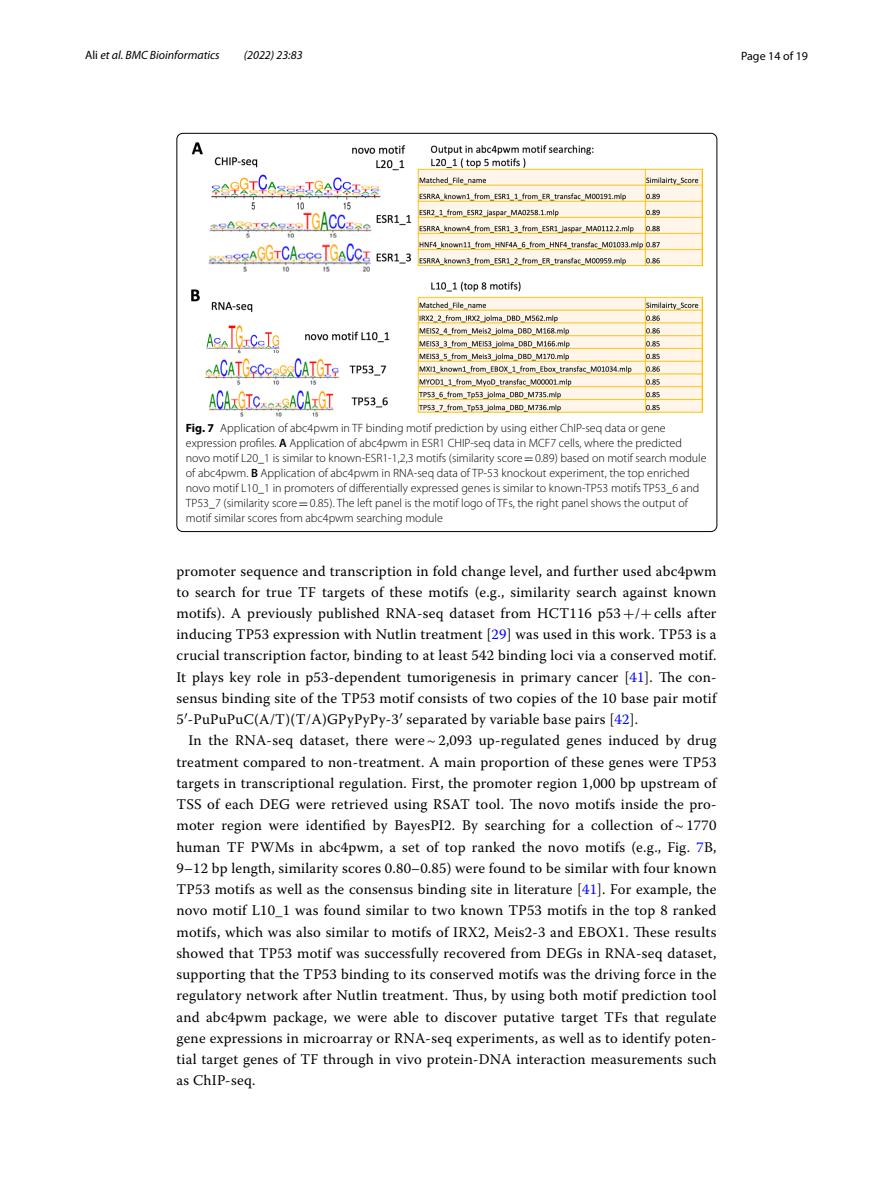
<style>
.page{position:relative;width:893px;height:1187px;background:#fff}
.page>*{position:absolute;margin:0;border:0;box-sizing:border-box;transform-origin:0 0}
.t1{font:14.7px/21.1px "Warnock Pro";letter-spacing:.015em;color:#000;text-align:justify}
.t2{font:300 12px/15px "Myriad Pro";color:#000}
.t3{font:italic 12px "Myriad Pro";color:#000}
.t4{font:12px "Myriad Pro";color:#000}
.s1{font-style:normal}
.s2{font-weight:700}
.s3{font-weight:600}
.s4{font-family:"MTSY";font-weight:400}
.s5{font-family:"MTSY"}
.s6{color:#00f}
</style>
<div class="page">
<img style="left:192px;top:142px;width:510px;height:275px">
<p class="t3" style="left:85px;top:48px;width:136px"><span class="s1">Ali</span> et al. BMC Bioinformatics</p>
<p class="t3" style="left:244px;top:48px;width:60px">(2022) 23:83</p>
<p class="t4" style="left:741px;top:48px;width:68px">Page 14 of 19</p>
<p class="t2" style="left:186px;top:421px;width:522px"><span class="s2">Fig. 7</span> Application of abc4pwm in TF binding motif prediction by using either ChIP-seq data or gene expression profiles. <span class="s3">A</span> Application of abc4pwm in ESR1 CHIP-seq data in MCF7 cells, where the predicted novo motif L20_1 is similar to known-ESR1-1,2,3 motifs (similarity score<span class="s4">=</span>0.89) based on motif search module of abc4pwm. <span class="s3">B</span> Application of abc4pwm in RNA-seq data of TP-53 knockout experiment, the top enriched novo motif L10_1 in promoters of differentially expressed genes is similar to known-TP53 motifs TP53_6 and TP53_7 (similarity score<span class="s4">=</span>0.85). The left panel is the motif logo of TFs, the right panel shows the output of motif similar scores from abc4pwm searching module</p>
<p class="t1" style="left:176px;top:559px;width:542px">promoter sequence and transcription in fold change level, and further used abc4pwm to search for true TF targets of these motifs (e.g., similarity search against known motifs). A previously published RNA-seq dataset from HCT116 p53<span class="s5">+</span>/<span class="s5">+</span>cells after inducing TP53 expression with Nutlin treatment [<span class="s6">29</span>] was used in this work. TP53 is a crucial transcription factor, binding to at least 542 binding loci via a conserved motif.<br>It plays key role in p53-dependent tumorigenesis in primary cancer [<span class="s6">41</span>]. The con&shy;sensus binding site of the TP53 motif consists of two copies of the 10 base pair motif 5 -PuPuPuC(A/T)(T/A)GPyPyPy-3 separated by variable base pairs [<span class="s6">42</span>].</p>
<p class="t1" style="left:176px;top:729px;width:542px;text-indent:12px">In the RNA-seq dataset, there were~2,093 up-regulated genes induced by drug treatment compared to non-treatment. A main proportion of these genes were TP53 targets in transcriptional regulation. First, the promoter region 1,000 bp upstream of TSS of each DEG were retrieved using RSAT tool. The novo motifs inside the pro&shy;moter region were identified by BayesPI2. By searching for a collection of~1770 human TF PWMs in abc4pwm, a set of top ranked the novo motifs (e.g., Fig. <span class="s6">7</span>B, 9–12 bp length, similarity scores 0.80–0.85) were found to be similar with four known TP53 motifs as well as the consensus binding site in literature [<span class="s6">41</span>]. For example, the novo motif L10_1 was found similar to two known TP53 motifs in the top 8 ranked motifs, which was also similar to motifs of IRX2, Meis2-3 and EBOX1. These results showed that TP53 motif was successfully recovered from DEGs in RNA-seq dataset, supporting that the TP53 binding to its conserved motifs was the driving force in the regulatory network after Nutlin treatment. Thus, by using both motif prediction tool and abc4pwm package, we were able to discover putative target TFs that regulate gene expressions in microarray or RNA-seq experiments, as well as to identify poten&shy;tial target genes of TF through in vivo protein-DNA interaction measurements such as ChIP-seq.</p>
</div>
